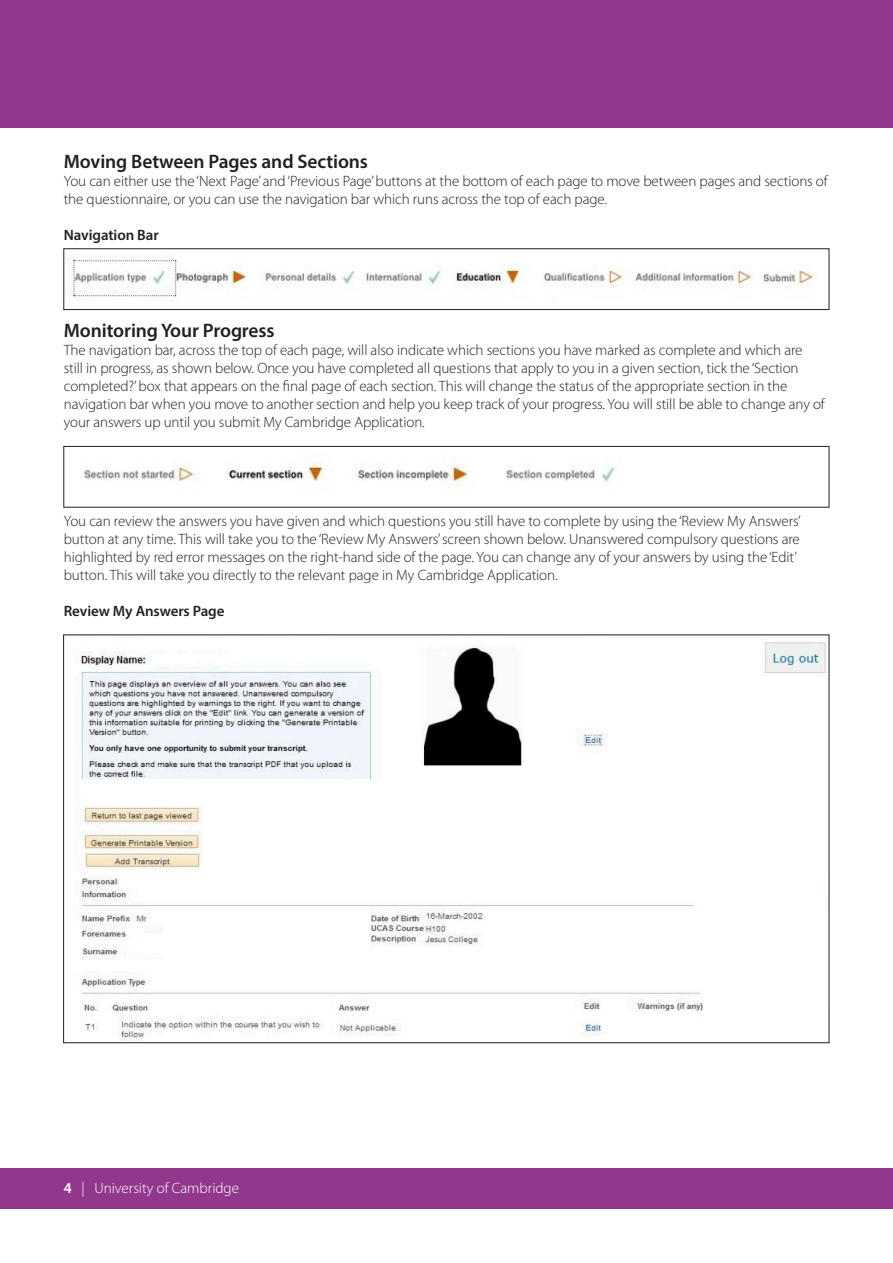
<style>
.page{position:relative;width:893px;height:1263px;background:#fff}
.page>*{position:absolute;margin:0;border:0;box-sizing:border-box;transform-origin:0 0}
.t1{font:600 19.5px "Myriad Pro";letter-spacing:-.005em;color:#231f20}
.t2{font:300 15px/18px "Myriad Pro";letter-spacing:-.005em;color:#231f20}
.t3{font:600 15px "Myriad Pro";letter-spacing:-.005em;color:#231f20}
.t4{font:300 15px "Myriad Pro";color:#fff}
.t5{font:600 15px "Myriad Pro";color:#fff}
.s1{font-weight:600}
</style>
<div class="page">
<div style="left:0;top:0;width:893px;height:128px;background:#91388c"></div>
<div style="left:0;top:1168px;width:893px;height:41px;background:#91388c"></div>
<img style="left:67px;top:256px;width:746px;height:41px">
<div style="left:64px;top:249px;width:765px;height:61px;border:1px solid #231f20"></div>
<img style="left:81px;top:458px;width:535px;height:31px">
<div style="left:64px;top:446px;width:765px;height:61px;border:1px solid #231f20"></div>
<img style="left:74px;top:642px;width:752px;height:399px">
<p class="t1" style="left:64px;top:149px;width:306px">Moving Between Pages and Sections</p>
<p class="t2" style="left:64px;top:172px;width:765px">You can either use the ‘Next Page’ and ‘Previous Page’ buttons at the bottom of each page to move between pages and sections of the questionnaire, or you can use the navigation bar which runs across the top of each page.</p>
<p class="t3" style="left:64px;top:225px;width:96px">Navigation Bar</p>
<p class="t1" style="left:64px;top:318px;width:212px">Monitoring Your Progress</p>
<p class="t2" style="left:64px;top:341px;width:763px">The navigation bar, across the top of each page, will also indicate which sections you have marked as complete and which are still in progress, as shown below. Once you have completed all questions that apply to you in a given section, tick the ‘Section completed?’ box that appears on the final page of each section. This will change the status of the appropriate section in the navigation bar when you move to another section and help you keep track of your progress. You will still be able to change any of your answers up until you submit My Cambridge Application.</p>
<p class="t2" style="left:64px;top:512px;width:738px">You can review the answers you have given and which questions you still have to complete by using the ‘Review My Answers’ button at any time. This will take you to the ‘Review My Answers’ screen shown below. Unanswered compulsory questions are highlighted by red error messages on the right-hand side of the page. You can change any of your answers by using the ‘Edit’ button. This will take you directly to the relevant page in My Cambridge Application.</p>
<p class="t3" style="left:64px;top:602px;width:162px">Review My Answers Page</p>
<p class="t4" style="left:64px;top:1179px;width:177px"><span class="s1">4</span> | University of Cambridge</p>
<p class="t5" style="left:64px;top:1178px;width:10px">6</p>
</div>
